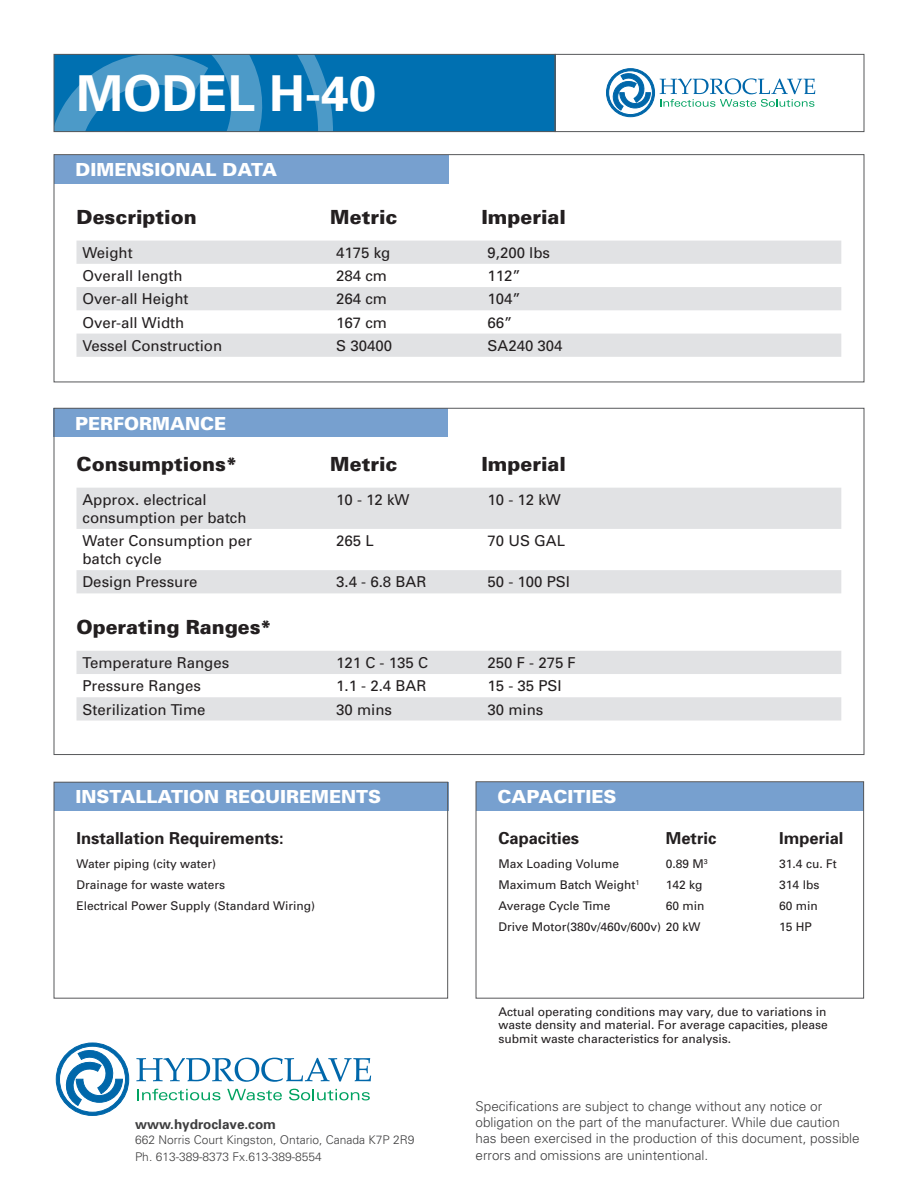
<style>
.page{position:relative;width:918px;height:1188px;background:#fff}
.page>*{position:absolute;margin:0;border:0;box-sizing:border-box;transform-origin:0 0}
.productDescriptionTi{font:700 49.5px "Univers";color:#fff}
.specTable1-Hed-Big{font:900 19.5px "Univers";color:#231f20}
.sectionTitles{font:900 18px "Univers";color:#fff}
.specTable1-Hed{font:700 16.5px "Univers";color:#231f20}
.specTable1-Big{font:15px/18px "Univers";color:#231f20}
.footerDisclaimer{font:300 13.5px/16.2px "Univers";color:#3e3e3f}
.footerDisclaimer-2{font:700 13.5px "Univers";color:#3e3e3f}
.specTable1{font:12px/13.5px "Univers";color:#231f20;text-align:justify}
.footerDisclaimer-3{font:300 12px "Univers";color:#3e3e3f}
</style>
<div class="page">
<div style="left:476px;top:782px;width:388px;height:28px;background:#77a0cf"></div>
<div style="left:54px;top:782px;width:394px;height:29px;background:#77a0cf"></div>
<div style="left:54px;top:782px;width:394px;height:217px;border:1px solid #57585a"></div>
<div style="left:54px;top:408px;width:394px;height:29px;background:#77a0cf"></div>
<div style="left:54px;top:155px;width:394px;height:29px;background:#77a0cf"></div>
<div style="left:54px;top:154px;width:810px;height:228px;border:1px solid #57585a"></div>
<svg style="left:76px;top:488px;width:765px;height:105px;fill:#e1e2e4"></svg>
<svg style="left:76px;top:651px;width:765px;height:70px;fill:#e1e2e4"></svg>
<svg style="left:76px;top:241px;width:765px;height:116px;fill:#e1e2e4"></svg>
<div style="left:54px;top:54px;width:501px;height:78px;background:#0070b1"></div>
<svg style="left:54px;top:56px;width:279px;height:77px"></svg>
<div style="left:54px;top:54px;width:501px;height:78px;border:1px solid #57585a"></div>
<div style="left:555px;top:54px;width:309px;height:78px;border:1px solid #57585a"></div>
<svg style="left:606px;top:68px;width:209px;height:49px"></svg>
<div style="left:476px;top:781px;width:388px;height:218px;border:1px solid #57585a"></div>
<svg style="left:55px;top:1042px;width:75px;height:74px"></svg>
<svg style="left:136px;top:1058px;width:235px;height:24px"></svg>
<svg style="left:137px;top:1089px;width:83px;height:11px"></svg>
<svg style="left:227px;top:1089px;width:55px;height:11px"></svg>
<svg style="left:289px;top:1089px;width:81px;height:11px"></svg>
<p class="productDescriptionTi" style="left:76px;top:63px;width:301px">MODEL H-40</p>
<p class="sectionTitles" style="left:76px;top:159px;width:203px">DIMENSIONAL DATA</p>
<p class="specTable1-Hed-Big" style="left:76px;top:205px;width:122px">Description</p>
<p class="specTable1-Hed-Big" style="left:330px;top:205px;width:69px">Metric</p>
<p class="specTable1-Hed-Big" style="left:481px;top:205px;width:86px">Imperial</p>
<p class="specTable1-Big" style="left:82px;top:244px;width:52px">Weight</p>
<p class="specTable1-Big" style="left:336px;top:244px;width:56px">4175 kg</p>
<p class="specTable1-Big" style="left:488px;top:244px;width:64px">9,200 lbs</p>
<p class="specTable1-Big" style="left:82px;top:267px;width:102px">Overall length</p>
<p class="specTable1-Big" style="left:336px;top:267px;width:52px">284 cm</p>
<p class="specTable1-Big" style="left:488px;top:267px;width:35px">112”</p>
<p class="specTable1-Big" style="left:82px;top:290px;width:108px">Over-all Height</p>
<p class="specTable1-Big" style="left:336px;top:290px;width:52px">264 cm</p>
<p class="specTable1-Big" style="left:488px;top:290px;width:35px">104”</p>
<p class="specTable1-Big" style="left:82px;top:313px;width:103px">Over-all Width</p>
<p class="specTable1-Big" style="left:336px;top:313px;width:52px">167 cm</p>
<p class="specTable1-Big" style="left:488px;top:313px;width:27px">66”</p>
<p class="specTable1-Big" style="left:82px;top:337px;width:141px">Vessel Construction</p>
<p class="specTable1-Big" style="left:336px;top:337px;width:57px">S 30400</p>
<p class="specTable1-Big" style="left:488px;top:337px;width:77px">SA240 304</p>
<p class="sectionTitles" style="left:75px;top:412px;width:152px">PERFORMANCE</p>
<p class="specTable1-Hed-Big" style="left:76px;top:452px;width:162px">Consumptions*</p>
<p class="specTable1-Hed-Big" style="left:330px;top:452px;width:69px">Metric</p>
<p class="specTable1-Hed-Big" style="left:481px;top:452px;width:86px">Imperial</p>
<p class="specTable1-Big" style="left:82px;top:491px;width:166px">Approx. electrical consumption per batch</p>
<p class="specTable1-Big" style="left:336px;top:491px;width:75px">10 - 12 kW</p>
<p class="specTable1-Big" style="left:488px;top:491px;width:75px">10 - 12 kW</p>
<p class="specTable1-Big" style="left:82px;top:532px;width:171px">Water Consumption per batch cycle</p>
<p class="specTable1-Big" style="left:336px;top:532px;width:39px">265 L</p>
<p class="specTable1-Big" style="left:488px;top:532px;width:79px">70 US GAL</p>
<p class="specTable1-Big" style="left:82px;top:573px;width:117px">Design Pressure</p>
<p class="specTable1-Big" style="left:336px;top:573px;width:92px">3.4 - 6.8 BAR</p>
<p class="specTable1-Big" style="left:488px;top:573px;width:84px">50 - 100 PSI</p>
<p class="specTable1-Hed-Big" style="left:76px;top:615px;width:196px">Operating Ranges*</p>
<p class="specTable1-Big" style="left:82px;top:654px;width:148px">Temperature Ranges</p>
<p class="specTable1-Big" style="left:336px;top:654px;width:93px">121 C - 135 C</p>
<p class="specTable1-Big" style="left:488px;top:654px;width:90px">250 F - 275 F</p>
<p class="specTable1-Big" style="left:82px;top:677px;width:120px">Pressure Ranges</p>
<p class="specTable1-Big" style="left:336px;top:677px;width:92px">1.1 - 2.4 BAR</p>
<p class="specTable1-Big" style="left:488px;top:677px;width:76px">15 - 35 PSI</p>
<p class="specTable1-Big" style="left:82px;top:700px;width:125px">Sterilization Time</p>
<p class="specTable1-Big" style="left:336px;top:700px;width:57px">30 mins</p>
<p class="specTable1-Big" style="left:488px;top:700px;width:57px">30 mins</p>
<p class="sectionTitles" style="left:76px;top:786px;width:307px">INSTALLATION REQUIREMENTS</p>
<p class="specTable1-Hed" style="left:76px;top:828px;width:209px">Installation Requirements:</p>
<p class="specTable1" style="left:76px;top:857px;width:141px">Water piping (city water)</p>
<p class="specTable1" style="left:76px;top:878px;width:150px">Drainage for waste waters</p>
<p class="specTable1" style="left:76px;top:899px;width:240px">Electrical Power Supply (Standard Wiring)</p>
<p class="footerDisclaimer-2" style="left:135px;top:1116px;width:143px">www.hydroclave.com</p>
<p class="footerDisclaimer-3" style="left:135px;top:1133px;width:281px">662 Norris Court Kingston, Ontario, Canada K7P 2R9</p>
<p class="footerDisclaimer-3" style="left:135px;top:1149px;width:188px">Ph. 613-389-8373 Fx.613-389-8554</p>
<p class="sectionTitles" style="left:498px;top:786px;width:120px">CAPACITIES</p>
<p class="specTable1-Hed" style="left:499px;top:828px;width:82px">Capacities</p>
<p class="specTable1-Hed" style="left:666px;top:828px;width:52px">Metric</p>
<p class="specTable1-Hed" style="left:779px;top:828px;width:66px">Imperial</p>
<p class="specTable1" style="left:499px;top:857px;width:122px">Max Loading Volume</p>
<p class="specTable1" style="left:666px;top:857px;width:43px">0.89 M<sup>3</sup></p>
<p class="specTable1" style="left:779px;top:857px;width:59px">31.4 cu. Ft</p>
<p class="specTable1" style="left:499px;top:878px;width:142px">Maximum Batch Weight<sup>1</sup></p>
<p class="specTable1" style="left:666px;top:878px;width:38px">142 kg</p>
<p class="specTable1" style="left:779px;top:878px;width:42px">314 lbs</p>
<p class="specTable1" style="left:499px;top:899px;width:114px">Average Cycle Time</p>
<p class="specTable1" style="left:666px;top:899px;width:40px">60 min</p>
<p class="specTable1" style="left:779px;top:899px;width:40px">60 min</p>
<p class="specTable1" style="left:499px;top:920px;width:204px">Drive Motor(380v/460v/600v) 20 kW</p>
<p class="specTable1" style="left:779px;top:920px;width:34px">15 HP</p>
<p class="specTable1" style="left:499px;top:1005px;width:331px">Actual operating conditions may vary, due to variations in waste density and material. For average capacities, please submit waste characteristics for analysis.</p>
<p class="footerDisclaimer" style="left:476px;top:1098px;width:386px">Specifications are subject to change without any notice or obligation on the part of the manufacturer. While due caution has been exercised in the production of this document, possible errors and omissions are unintentional.</p>
</div>
